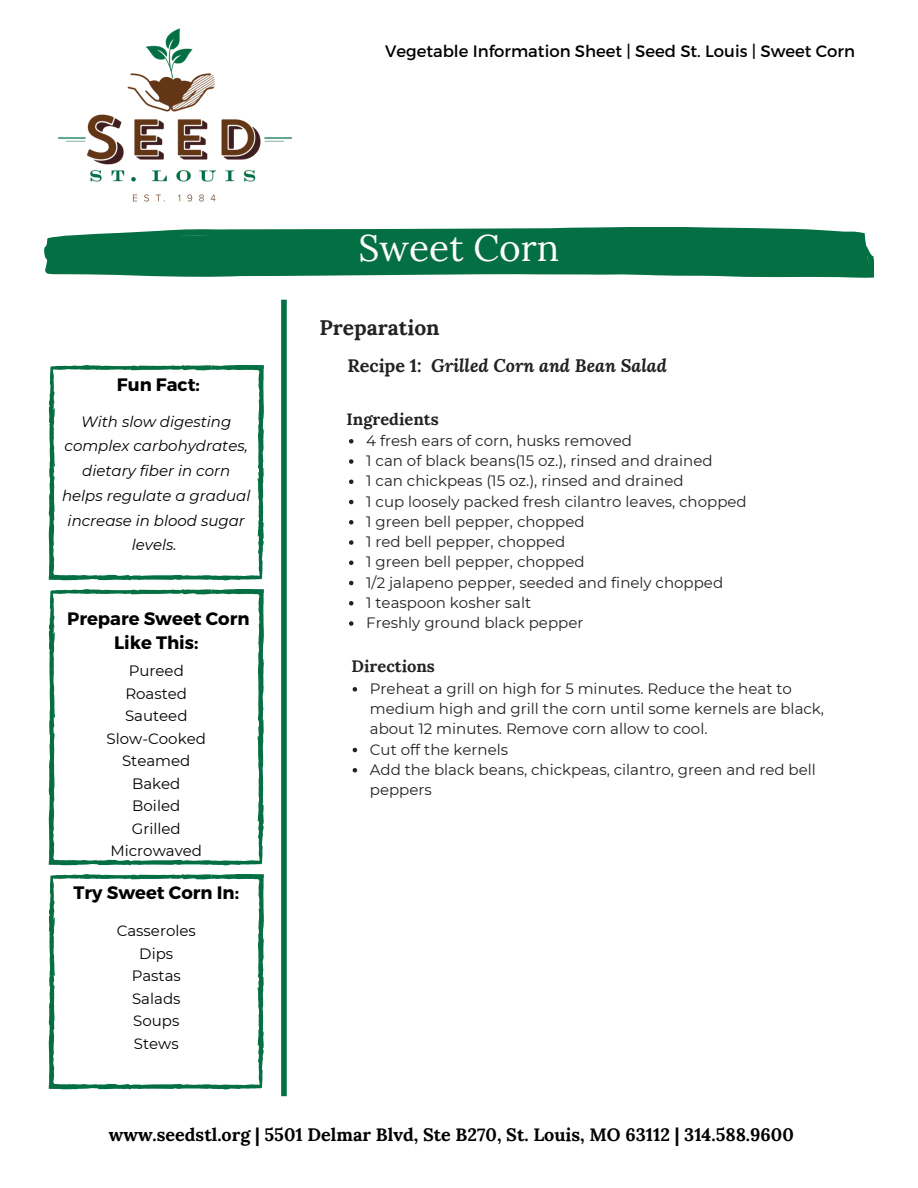
<style>
.page{position:relative;width:918px;height:1188px;background:#fff}
.page>*{position:absolute;margin:0;border:0;box-sizing:border-box;transform-origin:0 0}
.t1{font:37.05px "Lora";color:#fff}
.t2{font:700 21px "Lora";color:#222}
.t3{font:700 18px "Lora";color:#000}
.t4{font:700 18px/24.8px "Montserrat";color:#000;text-align:center}
.t5{font:italic 700 18px "Lora";color:#222}
.t6{font:16.5px "Montserrat";color:#000}
.t7{font:700 16.5px "Lora";color:#222}
.t8{font:15px/20.2px "Montserrat";color:#222}
.t9{font:italic 15px/24.8px "Montserrat";color:#000;text-align:center}
.t10{font:15px "Montserrat";color:#000}
.s1{font-style:normal}
</style>
<div class="page">
<img style="left:58px;top:28px;width:234px;height:174px">
<svg style="left:44px;top:227px;width:830px;height:51px;background:#1f7e57"></svg>
<svg style="left:49px;top:365px;width:215px;height:215px"></svg>
<svg style="left:49px;top:589px;width:215px;height:276px"></svg>
<svg style="left:49px;top:874px;width:215px;height:215px"></svg>
<div style="left:281px;top:300px;width:6px;height:796px;background:#056f44"></div>
<svg style="left:349px;top:439px;width:4px;height:5px"></svg>
<svg style="left:349px;top:459px;width:4px;height:5px"></svg>
<svg style="left:349px;top:480px;width:4px;height:4px"></svg>
<svg style="left:349px;top:500px;width:4px;height:4px"></svg>
<svg style="left:349px;top:520px;width:4px;height:5px"></svg>
<svg style="left:349px;top:540px;width:4px;height:5px"></svg>
<svg style="left:349px;top:561px;width:4px;height:4px"></svg>
<svg style="left:349px;top:581px;width:4px;height:4px"></svg>
<svg style="left:349px;top:601px;width:4px;height:5px"></svg>
<svg style="left:349px;top:621px;width:4px;height:5px"></svg>
<svg style="left:353px;top:687px;width:4px;height:5px"></svg>
<svg style="left:353px;top:748px;width:4px;height:4px"></svg>
<svg style="left:353px;top:768px;width:4px;height:5px"></svg>
<p class="t6" style="left:385px;top:41px;width:471px">Vegetable Information Sheet | Seed St. Louis | Sweet Corn</p>
<p class="t4" style="left:117px;top:371px;width:85px">Fun Fact:</p>
<p class="t9" style="left:62px;top:409px;width:190px">With slow digesting complex carbohydrates, dietary fiber in corn helps regulate a gradual increase in blood sugar levels.</p>
<p class="t4" style="left:67px;top:605px;width:184px">Prepare Sweet Corn<br>Like This:</p>
<p class="t10" style="left:129px;top:662px;width:57px">Pureed</p>
<p class="t10" style="left:125px;top:684px;width:63px">Roasted</p>
<p class="t10" style="left:125px;top:707px;width:64px">Sauteed</p>
<p class="t10" style="left:107px;top:729px;width:101px">Slow-Cooked</p>
<p class="t10" style="left:122px;top:752px;width:70px">Steamed</p>
<p class="t10" style="left:132px;top:774px;width:50px">Baked</p>
<p class="t10" style="left:132px;top:797px;width:49px">Boiled</p>
<p class="t10" style="left:132px;top:819px;width:50px">Grilled</p>
<p class="t10" style="left:110px;top:842px;width:93px">Microwaved</p>
<p class="t4" style="left:74px;top:879px;width:167px">Try Sweet Corn In:</p>
<p class="t10" style="left:117px;top:922px;width:81px">Casseroles</p>
<p class="t10" style="left:139px;top:944px;width:35px">Dips</p>
<p class="t10" style="left:132px;top:967px;width:51px">Pastas</p>
<p class="t10" style="left:132px;top:989px;width:50px">Salads</p>
<p class="t10" style="left:133px;top:1012px;width:48px">Soups</p>
<p class="t10" style="left:134px;top:1034px;width:46px">Stews</p>
<p class="t1" style="left:359px;top:224px;width:202px">Sweet Corn</p>
<p class="t2" style="left:319px;top:314px;width:122px">Preparation</p>
<p class="t5" style="left:347px;top:353px;width:321px"><span class="s1">Recipe 1:</span> Grilled Corn and Bean Salad</p>
<p class="t7" style="left:346px;top:408px;width:94px">Ingredients</p>
<p class="t8" style="left:366px;top:430px;width:267px">4 fresh ears of corn, husks removed</p>
<p class="t8" style="left:366px;top:451px;width:348px">1 can of black beans(15 oz.), rinsed and drained</p>
<p class="t8" style="left:366px;top:471px;width:319px">1 can chickpeas (15 oz.), rinsed and drained</p>
<p class="t8" style="left:366px;top:491px;width:382px">1 cup loosely packed fresh cilantro leaves, chopped</p>
<p class="t8" style="left:366px;top:511px;width:220px">1 green bell pepper, chopped</p>
<p class="t8" style="left:366px;top:532px;width:201px">1 red bell pepper, chopped</p>
<p class="t8" style="left:366px;top:552px;width:220px">1 green bell pepper, chopped</p>
<p class="t8" style="left:366px;top:572px;width:358px">1/2 jalapeno pepper, seeded and finely chopped</p>
<p class="t8" style="left:366px;top:592px;width:166px">1 teaspoon kosher salt</p>
<p class="t8" style="left:366px;top:613px;width:219px">Freshly ground black pepper</p>
<p class="t7" style="left:352px;top:656px;width:85px">Directions</p>
<p class="t8" style="left:370px;top:678px;width:456px">Preheat a grill on high for 5 minutes. Reduce the heat to medium high and grill the corn until some kernels are black, about 12 minutes. Remove corn allow to cool.</p>
<p class="t8" style="left:370px;top:739px;width:140px">Cut off the kernels</p>
<p class="t8" style="left:370px;top:759px;width:448px">Add the black beans, chickpeas, cilantro, green and red bell peppers</p>
<p class="t3" style="left:109px;top:1123px;width:686px">www.seedstl.org | 5501 Delmar Blvd, Ste B270, St. Louis, MO 63112 | 314.588.9600</p>
</div>
